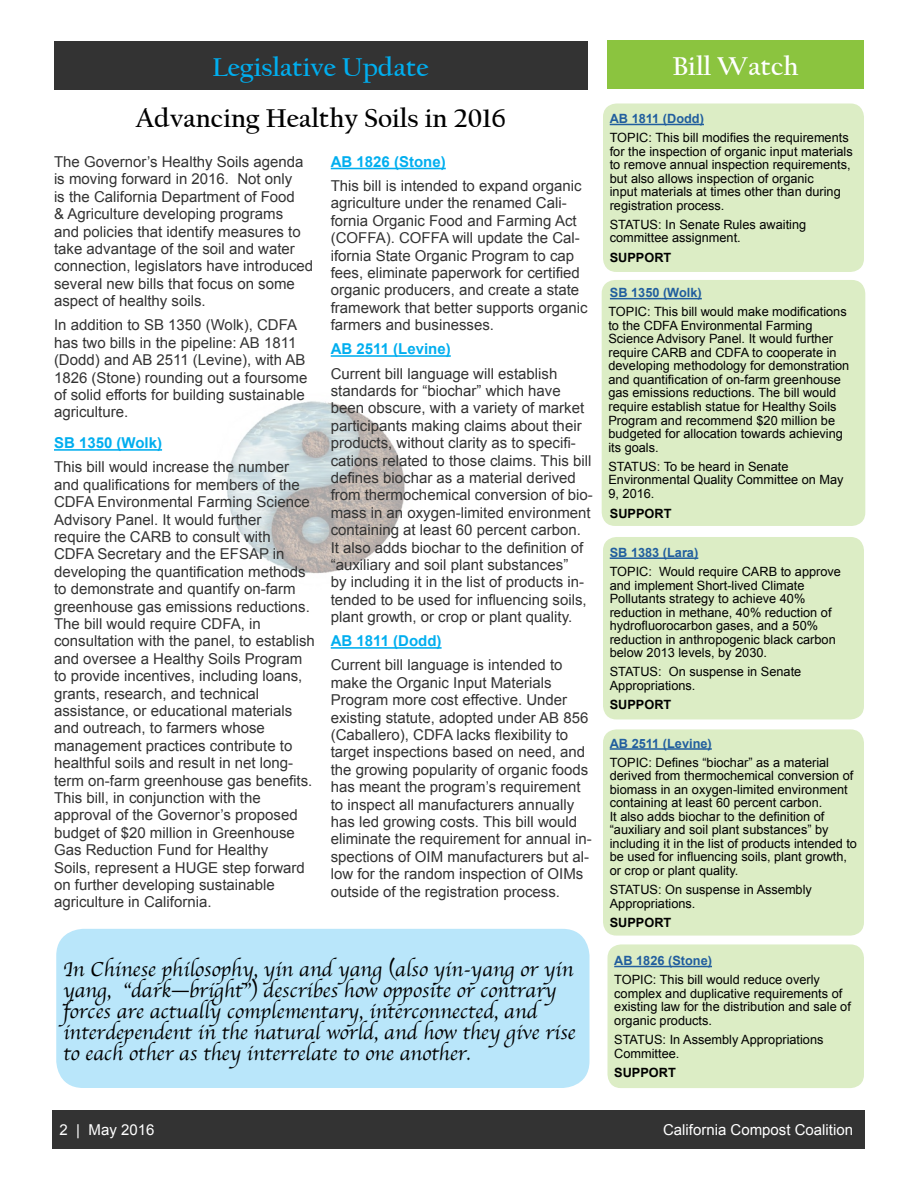
<style>
.page{position:relative;width:918px;height:1188px;background:#fff}
.page>*{position:absolute;margin:0;border:0;box-sizing:border-box;transform-origin:0 0}
.t1{font:700 27px "Californian FB";color:#000}
.t2{font:700 27px "Californian FB";color:#00aeef}
.t3{font:700 27px "Californian FB";color:#fff}
.t4{font:21px/21px "Apple Chancery";color:#000}
.t5{font:15px/17.4px "Arial";color:#333}
.t6{font:700 15px "Arial";color:#00aeef}
.t7{font:15px "Arial";color:#fff}
.t8{font:12.75px/13.5px "Arial";color:#000}
.t9{font:700 12.75px "Arial";color:#215e9e}
.t10{font:700 12.75px "Arial";color:#000}
</style>
<div class="page">
<div style="left:53px;top:1110px;width:812px;height:38px;background:#333"></div>
<img style="left:227px;top:355px;width:178px;height:294px">
<hr style="left:54px;top:449px;width:108px;height:2px;background:#00aeef">
<div style="left:54px;top:42px;width:533px;height:48px;background:#333"></div>
<div style="left:608px;top:40px;width:256px;height:49px;background:#8bc43f"></div>
<div style="left:56px;top:929px;width:534px;height:159px;background:#b9e6fa;border-radius:27px"></div>
<hr style="left:331px;top:168px;width:115px;height:1px;background:#00aeef">
<hr style="left:331px;top:355px;width:120px;height:2px;background:#00aeef">
<hr style="left:331px;top:647px;width:111px;height:2px;background:#00aeef">
<div style="left:603px;top:104px;width:261px;height:168px;background:#dcedc5;border-radius:14px"></div>
<hr style="left:610px;top:124px;width:94px;height:1px;background:#215e9e">
<div style="left:602px;top:280px;width:263px;height:246px;background:#dcedc5;border-radius:14px"></div>
<hr style="left:610px;top:298px;width:92px;height:1px;background:#215e9e">
<div style="left:603px;top:537px;width:261px;height:182px;background:#dcedc5;border-radius:14px"></div>
<hr style="left:610px;top:557px;width:88px;height:2px;background:#215e9e">
<div style="left:603px;top:729px;width:261px;height:207px;background:#dcedc5;border-radius:14px"></div>
<hr style="left:610px;top:748px;width:102px;height:2px;background:#215e9e">
<div style="left:608px;top:944px;width:256px;height:144px;background:#dcedc5;border-radius:14px"></div>
<hr style="left:614px;top:966px;width:98px;height:1px;background:#215e9e">
<h1 class="t2" style="left:212px;top:52px;width:218px">Legislative Update</h1>
<h1 class="t3" style="left:673px;top:51px;width:127px">Bill Watch</h1>
<h1 class="t1" style="left:135px;top:103px;width:372px">Advancing Healthy Soils in 2016</h1>
<p class="t9" style="left:610px;top:110px;width:96px">AB 1811 (Dodd)</p>
<p class="t8" style="left:610px;top:131px;width:245px">TOPIC: This bill modifies the requirements for the inspection of organic input materials to remove annual inspection requirements, but also allows inspection of organic<br>input materials at times other than during registration process.</p>
<p class="t8" style="left:610px;top:218px;width:198px">STATUS: In Senate Rules awaiting committee assignment.</p>
<p class="t10" style="left:610px;top:249px;width:63px">SUPPORT</p>
<p class="t9" style="left:610px;top:284px;width:93px">SB 1350 (Wolk)</p>
<p class="t8" style="left:608px;top:305px;width:242px">TOPIC: This bill would make modifications to the CDFA Environmental Farming Science Advisory Panel. It would further require CARB and CDFA to cooperate in developing methodology for demonstration and quantification of on-farm greenhouse gas emissions reductions. The bill would require establish statue for Healthy Soils Program and recommend $20 million be budgeted for allocation towards achieving its goals.</p>
<p class="t8" style="left:608px;top:460px;width:237px">STATUS: To be heard in Senate<br>Environmental Quality Committee on May<br>9, 2016.</p>
<p class="t10" style="left:610px;top:505px;width:63px">SUPPORT</p>
<p class="t9" style="left:610px;top:544px;width:90px">SB 1383 (Lara)</p>
<p class="t8" style="left:610px;top:565px;width:233px">TOPIC: Would require CARB to approve and implement Short-lived Climate Pollutants strategy to achieve 40% reduction in methane, 40% reduction of hydrofluorocarbon gases, and a 50% reduction in anthropogenic black carbon below 2013 levels, by 2030.</p>
<p class="t8" style="left:610px;top:665px;width:193px">STATUS: On suspense in Senate<br>Appropriations.</p>
<p class="t10" style="left:610px;top:696px;width:63px">SUPPORT</p>
<p class="t9" style="left:610px;top:735px;width:104px">AB 2511 (Levine)</p>
<p class="t8" style="left:610px;top:756px;width:249px">TOPIC: Defines “biochar” as a material derived from thermochemical conversion of biomass in an oxygen-limited environment containing at least 60 percent carbon.<br>It also adds biochar to the definition of “auxiliary and soil plant substances” by including it in the list of products intended to be used for influencing soils, plant growth, or crop or plant quality.</p>
<p class="t8" style="left:610px;top:883px;width:204px">STATUS: On suspense in Assembly<br>Appropriations.</p>
<p class="t10" style="left:610px;top:914px;width:63px">SUPPORT</p>
<p class="t9" style="left:614px;top:952px;width:99px">AB 1826 (Stone)</p>
<p class="t8" style="left:614px;top:973px;width:238px">TOPIC: This bill would reduce overly complex and duplicative requirements of existing law for the distribution and sale of organic products.</p>
<p class="t8" style="left:614px;top:1033px;width:211px">STATUS: In Assembly Appropriations<br>Committee.</p>
<p class="t10" style="left:614px;top:1064px;width:63px">SUPPORT</p>
<p class="t6" style="left:331px;top:152px;width:117px">AB 1826 (Stone)</p>
<p class="t5" style="left:331px;top:177px;width:258px">This bill is intended to expand organic agriculture under the renamed Cali&shy;fornia Organic Food and Farming Act (COFFA). COFFA will update the Cal&shy;ifornia State Organic Program to cap fees, eliminate paperwork for certified organic producers, and create a state framework that better supports organic farmers and businesses.</p>
<p class="t6" style="left:331px;top:339px;width:122px">AB 2511 (Levine)</p>
<p class="t5" style="left:331px;top:365px;width:264px">Current bill language will establish standards for “biochar” which have been obscure, with a variety of market participants making claims about their products, without clarity as to specifi&shy;cations related to those claims. This bill defines biochar as a material derived from thermochemical conversion of bio&shy;mass in an oxygen-limited environment containing at least 60 percent carbon.<br>It also adds biochar to the definition of “auxiliary and soil plant substances”<br>by including it in the list of products in&shy;tended to be used for influencing soils, plant growth, or crop or plant quality.</p>
<p class="t6" style="left:331px;top:631px;width:112px">AB 1811 (Dodd)</p>
<p class="t5" style="left:331px;top:657px;width:262px">Current bill language is intended to make the Organic Input Materials Program more cost effective. Under existing statute, adopted under AB 856 (Caballero), CDFA lacks flexibility to target inspections based on need, and the growing popularity of organic foods has meant the program’s requirement to inspect all manufacturers annually has led growing costs. This bill would eliminate the requirement for annual in&shy;spections of OIM manufacturers but al&shy;low for the random inspection of OIMs outside of the registration process.</p>
<p class="t5" style="left:54px;top:153px;width:261px">The Governor’s Healthy Soils agenda is moving forward in 2016. Not only<br>is the California Department of Food<br>&amp; Agriculture developing programs<br>and policies that identify measures to take advantage of the soil and water connection, legislators have introduced several new bills that focus on some aspect of healthy soils.</p>
<p class="t5" style="left:54px;top:317px;width:255px">In addition to SB 1350 (Wolk), CDFA has two bills in the pipeline: AB 1811 (Dodd) and AB 2511 (Levine), with AB 1826 (Stone) rounding out a foursome of solid efforts for building sustainable agriculture.</p>
<p class="t6" style="left:54px;top:433px;width:110px">SB 1350 (Wolk)</p>
<p class="t5" style="left:54px;top:459px;width:262px">This bill would increase the number and qualifications for members of the CDFA Environmental Farming Science Advisory Panel. It would further<br>require the CARB to consult with<br>CDFA Secretary and the EFSAP in developing the quantification methods to demonstrate and quantify on-farm greenhouse gas emissions reductions.<br>The bill would require CDFA, in consultation with the panel, to establish and oversee a Healthy Soils Program to provide incentives, including loans, grants, research, and technical assistance, or educational materials and outreach, to farmers whose management practices contribute to healthful soils and result in net long&shy;term on-farm greenhouse gas benefits.<br>This bill, in conjunction with the approval of the Governor’s proposed budget of $20 million in Greenhouse Gas Reduction Fund for Healthy<br>Soils, represent a HUGE step forward on further developing sustainable agriculture in California.</p>
<p class="t4" style="left:63px;top:960px;width:514px">In Chinese philosophy, yin and yang (also yin-yang or yin yang, “dark—bright”) describes how opposite or contrary forces are actually complementary, interconnected, and interdependent in the natural world, and how they give rise to each other as they interrelate to one another.</p>
<p class="t7" style="left:60px;top:1119px;width:96px">2 | May 2016</p>
<p class="t7" style="left:663px;top:1119px;width:192px">California Compost Coalition</p>
</div>
